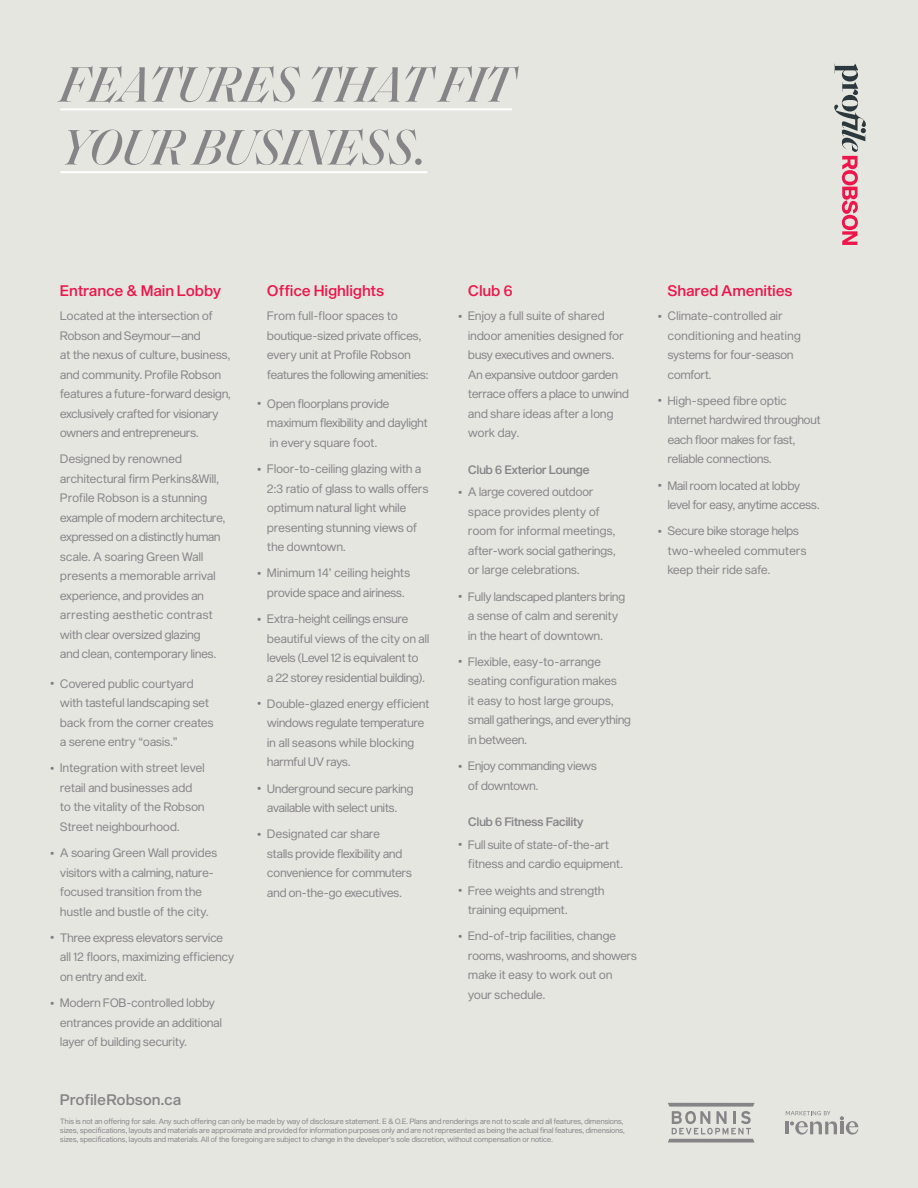
<style>
.page{position:relative;width:918px;height:1188px;background:#e5e6e0}
.page>*{position:absolute;margin:0;border:0;box-sizing:border-box;transform-origin:0 0}
.t1{font:italic 500 50.7px/62.8px "Saol Display";letter-spacing:.005em;color:#878488}
.t2{font:15px "Sequel Sans Medium Disp";letter-spacing:.035em;color:#ed174c}
.t3{font:15px "Sequel Sans Medium Disp";letter-spacing:.03em;color:#878488}
.t4{font:12px/19.5px "Sequel Sans Book Disp";letter-spacing:.01em;color:#878488}
.t5{font:12px "Sequel Sans Medium Disp";letter-spacing:.005em;color:#878488}
.t6{font:7.5px/9px "Sequel Sans Book Disp";letter-spacing:.02em;color:#878488}
.s1{font-size:7.5px;color:#7a7c81}
</style>
<div class="page">
<svg style="left:786px;top:1111px;width:72px;height:24px"></svg>
<svg style="left:668px;top:1103px;width:87px;height:40px"></svg>
<svg style="left:834px;top:64px;width:32px;height:181px"></svg>
<hr style="left:60px;top:108px;width:462px;height:2px;background:#fff">
<hr style="left:60px;top:171px;width:367px;height:2px;background:#fff">
<div style="left:512px;top:100px;width:38px;height:18px;background:#e5e6e0"></div>
<h1 class="t1" style="left:60px;top:50px;width:455px">FEATURES THAT FIT<br>YOUR BUSINESS.</h1>
<p class="t2" style="left:60px;top:280px;width:162px">Entrance &amp; Main Lobby</p>
<p class="t4" style="left:60px;top:307px;width:172px">Located at the intersection of<br>Robson and Seymour—and<br>at the nexus of culture, business, and community. Profile Robson features a future-forward design, exclusively crafted for visionary owners and entrepreneurs.</p>
<p class="t4" style="left:60px;top:450px;width:167px">Designed by renowned architectural firm Perkins&amp;Will,<br>Profile Robson is a stunning example of modern architecture, expressed on a distinctly human scale. A soaring Green Wall presents a memorable arrival experience, and provides an arresting aesthetic contrast with clear oversized glazing<br>and clean, contemporary lines.</p>
<p class="t4" style="left:60px;top:674px;width:155px;text-indent:-10px"><span class="s1">•</span> Covered public courtyard with tasteful landscaping set back from the corner creates a serene entry “oasis.”</p>
<p class="t4" style="left:60px;top:759px;width:146px;text-indent:-10px"><span class="s1">•</span> Integration with street level retail and businesses add to the vitality of the Robson<br>Street neighbourhood.</p>
<p class="t4" style="left:51px;top:844px;width:168px;text-align:center"><span class="s1">•</span> A soaring Green Wall provides visitors with a calming, nature&shy;focused transition from the hustle and bustle of the city.</p>
<p class="t4" style="left:60px;top:928px;width:175px;text-indent:-10px"><span class="s1">•</span> Three express elevators service all 12 floors, maximizing efficiency on entry and exit.</p>
<p class="t4" style="left:60px;top:994px;width:163px;text-indent:-10px"><span class="s1">•</span> Modern FOB-controlled lobby entrances provide an additional layer of building security.</p>
<p class="t3" style="left:60px;top:1089px;width:122px">ProfileRobson.ca</p>
<p class="t2" style="left:267px;top:280px;width:118px">Office Highlights</p>
<p class="t4" style="left:267px;top:307px;width:163px">From full-floor spaces to boutique-sized private offices, every unit at Profile Robson features the following amenities:</p>
<p class="t4" style="left:267px;top:394px;width:162px;text-indent:-10px"><span class="s1">•</span> Open floorplans provide maximum flexibility and daylight in every square foot.</p>
<p class="t4" style="left:267px;top:460px;width:163px;text-indent:-10px"><span class="s1">•</span> Floor-to-ceiling glazing with a<br>2:3 ratio of glass to walls offers optimum natural light while presenting stunning views of the downtown.</p>
<p class="t4" style="left:258px;top:564px;width:154px;text-align:center"><span class="s1">•</span> Minimum 14’ ceiling heights provide space and airiness.</p>
<p class="t4" style="left:267px;top:610px;width:163px;text-indent:-10px"><span class="s1">•</span> Extra-height ceilings ensure beautiful views of the city on all levels (Level 12 is equivalent to<br>a 22 storey residential building).</p>
<p class="t4" style="left:267px;top:694px;width:163px;text-indent:-10px"><span class="s1">•</span> Double-glazed energy efficient windows regulate temperature in all seasons while blocking harmful UV rays.</p>
<p class="t4" style="left:258px;top:779px;width:157px;text-align:center"><span class="s1">•</span> Underground secure parking available with select units.</p>
<p class="t4" style="left:267px;top:825px;width:146px;text-indent:-10px"><span class="s1">•</span> Designated car share<br>stalls provide flexibility and convenience for commuters and on-the-go executives.</p>
<p class="t2" style="left:468px;top:280px;width:46px">Club 6</p>
<p class="t4" style="left:468px;top:307px;width:162px;text-indent:-10px"><span class="s1">•</span> Enjoy a full suite of shared indoor amenities designed for busy executives and owners.<br>An expansive outdoor garden terrace offers a place to unwind and share ideas after a long work day.</p>
<p class="t5" style="left:468px;top:461px;width:123px">Club 6 Exterior Lounge</p>
<p class="t4" style="left:468px;top:483px;width:149px;text-indent:-10px"><span class="s1">•</span> A large covered outdoor space provides plenty of room for informal meetings, after-work social gatherings, or large celebrations.</p>
<p class="t4" style="left:468px;top:587px;width:158px;text-indent:-10px"><span class="s1">•</span> Fully landscaped planters bring a sense of calm and serenity in the heart of downtown.</p>
<p class="t4" style="left:468px;top:652px;width:164px;text-indent:-10px"><span class="s1">•</span> Flexible, easy-to-arrange seating configuration makes<br>it easy to host large groups, small gatherings, and everything in between.</p>
<p class="t4" style="left:468px;top:757px;width:130px;text-indent:-10px"><span class="s1">•</span> Enjoy commanding views of downtown.</p>
<p class="t5" style="left:468px;top:814px;width:117px">Club 6 Fitness Facility</p>
<p class="t4" style="left:468px;top:835px;width:156px;text-indent:-10px"><span class="s1">•</span> Full suite of state-of-the-art fitness and cardio equipment.</p>
<p class="t4" style="left:468px;top:881px;width:137px;text-indent:-10px"><span class="s1">•</span> Free weights and strength training equipment.</p>
<p class="t4" style="left:468px;top:927px;width:170px;text-indent:-10px"><span class="s1">•</span> End-of-trip facilities, change rooms, washrooms, and showers make it easy to work out on your schedule.</p>
<p class="t6" style="left:60px;top:1117px;width:566px">This is not an offering for sale. Any such offering can only be made by way of disclosure statement. E &amp; O.E. Plans and renderings are not to scale and all features, dimensions, sizes, specifications, layouts and materials are approximate and provided for information purposes only and are not represented as being the actual final features, dimensions, sizes, specifications, layouts and materials. All of the foregoing are subject to change in the developer’s sole discretion, without compensation or notice.</p>
<p class="t2" style="left:668px;top:280px;width:126px">Shared Amenities</p>
<p class="t4" style="left:668px;top:307px;width:134px;text-indent:-10px"><span class="s1">•</span> Climate-controlled air conditioning and heating systems for four-season comfort.</p>
<p class="t4" style="left:668px;top:391px;width:154px;text-indent:-10px"><span class="s1">•</span> High-speed fibre optic<br>Internet hardwired throughout each floor makes for fast, reliable connections.</p>
<p class="t4" style="left:668px;top:476px;width:153px;text-indent:-10px"><span class="s1">•</span> Mail room located at lobby level for easy, anytime access.</p>
<p class="t4" style="left:668px;top:522px;width:140px;text-indent:-10px"><span class="s1">•</span> Secure bike storage helps two-wheeled commuters keep their ride safe.</p>
</div>
